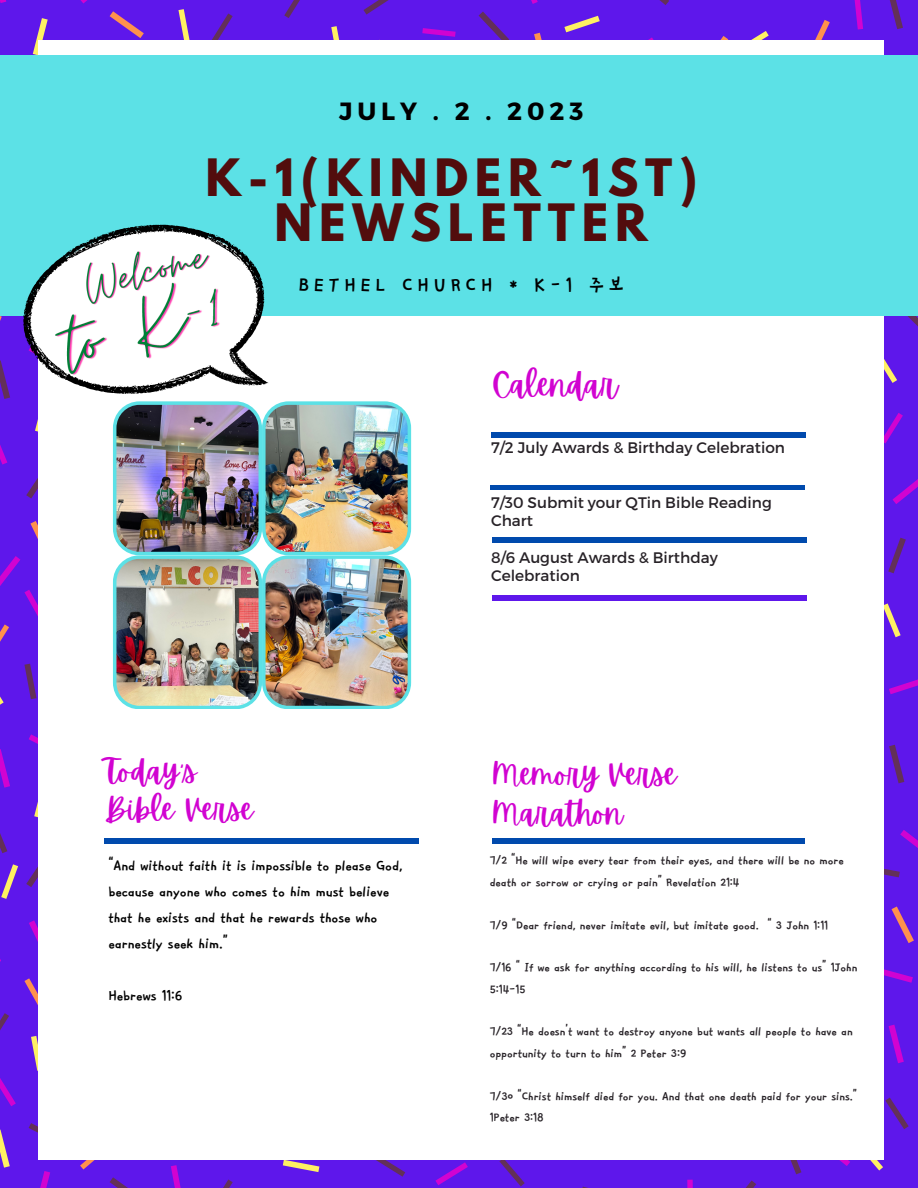
<style>
.page{position:relative;width:918px;height:1188px;background:#5e17eb}
.page>*{position:absolute;margin:0;border:0;box-sizing:border-box;transform-origin:0 0}
.t1{font:700 45.6px "League Spartan";letter-spacing:.15em;color:#520d0d}
.t2{font:32.7px "Apricots";color:#d103d1}
.t3{font:31.2px/38.2px "Apricots";color:#d103d1}
.t4{font:24.9px "TT Cheotsarang R";letter-spacing:.2em;color:#000}
.t5{font:700 24.9px "Montserrat";letter-spacing:.2em;color:#000}
.t6{font:18.6px/25.8px "TT Cheotsarang R";color:#000}
.t7{font:15.45px/21.5px "TT Cheotsarang R";color:#272227}
.t8{font:15.3px/18.3px "Montserrat";color:#272227}
</style>
<div class="page">
<svg style="left:212px;top:13px;width:21px;height:27px"></svg>
<svg style="left:0;top:360px;width:9px;height:39px"></svg>
<svg style="left:24px;top:664px;width:12px;height:35px"></svg>
<svg style="left:26px;top:464px;width:13px;height:35px"></svg>
<svg style="left:889px;top:745px;width:15px;height:38px"></svg>
<svg style="left:888px;top:538px;width:18px;height:35px"></svg>
<svg style="left:907px;top:316px;width:11px;height:11px"></svg>
<svg style="left:745px;top:1180px;width:11px;height:8px"></svg>
<svg style="left:499px;top:1160px;width:26px;height:26px"></svg>
<svg style="left:790px;top:1160px;width:11px;height:14px"></svg>
<svg style="left:0;top:1013px;width:9px;height:18px"></svg>
<svg style="left:26px;top:852px;width:13px;height:35px"></svg>
<svg style="left:0;top:833px;width:7px;height:20px"></svg>
<svg style="left:376px;top:1160px;width:29px;height:17px"></svg>
<svg style="left:885px;top:1098px;width:24px;height:31px"></svg>
<svg style="left:29px;top:1123px;width:10px;height:21px"></svg>
<svg style="left:110px;top:1177px;width:18px;height:11px"></svg>
<svg style="left:223px;top:1180px;width:10px;height:8px"></svg>
<svg style="left:363px;top:0;width:26px;height:15px"></svg>
<svg style="left:284px;top:0;width:16px;height:18px"></svg>
<svg style="left:479px;top:12px;width:30px;height:28px"></svg>
<svg style="left:889px;top:0;width:14px;height:29px"></svg>
<svg style="left:884px;top:868px;width:16px;height:9px"></svg>
<svg style="left:659px;top:0;width:10px;height:5px"></svg>
<svg style="left:33px;top:18px;width:15px;height:37px"></svg>
<svg style="left:178px;top:9px;width:12px;height:31px"></svg>
<svg style="left:35px;top:426px;width:4px;height:6px"></svg>
<svg style="left:0;top:696px;width:4px;height:9px"></svg>
<svg style="left:884px;top:603px;width:17px;height:34px"></svg>
<svg style="left:34px;top:780px;width:5px;height:38px"></svg>
<svg style="left:31px;top:1036px;width:8px;height:35px"></svg>
<svg style="left:1px;top:864px;width:17px;height:35px"></svg>
<svg style="left:283px;top:1160px;width:36px;height:12px"></svg>
<svg style="left:0;top:1130px;width:10px;height:38px"></svg>
<svg style="left:870px;top:1160px;width:13px;height:11px"></svg>
<svg style="left:751px;top:31px;width:18px;height:9px"></svg>
<svg style="left:331px;top:26px;width:9px;height:14px"></svg>
<svg style="left:564px;top:16px;width:36px;height:16px"></svg>
<svg style="left:110px;top:11px;width:34px;height:27px"></svg>
<svg style="left:24px;top:978px;width:15px;height:33px"></svg>
<svg style="left:80px;top:1160px;width:15px;height:9px"></svg>
<svg style="left:815px;top:20px;width:15px;height:20px"></svg>
<svg style="left:534px;top:33px;width:8px;height:7px"></svg>
<svg style="left:892px;top:907px;width:22px;height:36px"></svg>
<svg style="left:720px;top:36px;width:8px;height:4px"></svg>
<svg style="left:0;top:0;width:6px;height:3px"></svg>
<svg style="left:80px;top:0;width:8px;height:4px"></svg>
<svg style="left:0;top:521px;width:39px;height:134px"></svg>
<svg style="left:0;top:445px;width:7px;height:20px"></svg>
<svg style="left:884px;top:359px;width:19px;height:84px"></svg>
<svg style="left:892px;top:479px;width:26px;height:25px"></svg>
<div style="left:687px;top:1180px;width:6px;height:8px;background:#d103d1"></div>
<svg style="left:0;top:749px;width:10px;height:39px"></svg>
<svg style="left:29px;top:920px;width:10px;height:37px"></svg>
<svg style="left:0;top:1078px;width:16px;height:28px"></svg>
<svg style="left:29px;top:734px;width:10px;height:21px"></svg>
<svg style="left:40px;top:1171px;width:10px;height:17px"></svg>
<svg style="left:889px;top:1025px;width:15px;height:38px"></svg>
<svg style="left:839px;top:1160px;width:11px;height:6px"></svg>
<svg style="left:435px;top:1162px;width:33px;height:23px"></svg>
<svg style="left:171px;top:1165px;width:10px;height:23px"></svg>
<svg style="left:531px;top:0;width:7px;height:4px"></svg>
<svg style="left:422px;top:28px;width:34px;height:9px"></svg>
<svg style="left:854px;top:0;width:9px;height:30px"></svg>
<svg style="left:884px;top:969px;width:29px;height:14px"></svg>
<svg style="left:889px;top:679px;width:29px;height:15px"></svg>
<svg style="left:900px;top:830px;width:18px;height:18px"></svg>
<div style="left:39px;top:40px;width:845px;height:1120px;background:#fff"></div>
<div style="left:0;top:56px;width:918px;height:260px;background:#5ce1e6"></div>
<hr style="left:491px;top:433px;width:315px;height:4px;background:#004aad">
<div style="left:490px;top:485px;width:315px;height:5px;background:#004aad"></div>
<hr style="left:492px;top:538px;width:315px;height:4px;background:#004aad">
<hr style="left:104px;top:839px;width:315px;height:4px;background:#004aad">
<hr style="left:492px;top:839px;width:312px;height:4px;background:#004aad">
<svg style="left:9px;top:238px;width:256px;height:188px"></svg>
<hr style="left:492px;top:596px;width:315px;height:4px;background:#5e17eb">
<img style="left:71px;top:346px;width:340px;height:363px">
<img style="left:75px;top:224px;width:146px;height:24px">
<img style="left:43px;top:248px;width:200px;height:161px">
<p class="t5" style="left:339px;top:95px;width:246px">JULY . 2 . 2023</p>
<p class="t1" style="left:206px;top:155px;width:494px">K-1(KINDER˜1ST)</p>
<p class="t1" style="left:275px;top:200px;width:375px">NEWSLETTER</p>
<p class="t4" style="left:299px;top:271px;width:327px">BETHEL CHURCH * K-1 주보</p>
<p class="t3" style="left:104px;top:752px;width:94px">Today's</p>
<p class="t3" style="left:104px;top:790px;width:150px">Bible Verse</p>
<p class="t6" style="left:108px;top:852px;width:296px">“And without faith it is impossible to please God, because anyone who comes to him must believe that he exists and that he rewards those who earnestly seek him.”</p>
<p class="t6" style="left:108px;top:981px;width:76px">Hebrews 11:6</p>
<p class="t2" style="left:492px;top:366px;width:127px">Calendar</p>
<p class="t8" style="left:491px;top:438px;width:295px">7/2 July Awards &amp; Birthday Celebration</p>
<p class="t8" style="left:491px;top:492px;width:282px">7/30 Submit your QTin Bible Reading<br>Chart</p>
<p class="t8" style="left:491px;top:547px;width:228px">8/6 August Awards &amp; Birthday<br>Celebration</p>
<p class="t3" style="left:492px;top:756px;width:187px">Memory Verse<br>Marathon</p>
<p class="t7" style="left:490px;top:849px;width:356px">7/2 “He will wipe every tear from their eyes, and there will be no more death or sorrow or crying or pain” Revelation 21:4</p>
<p class="t7" style="left:490px;top:913px;width:340px">7/9 “Dear friend, never imitate evil, but imitate good. “ 3 John 1:11</p>
<p class="t7" style="left:490px;top:956px;width:369px">7/16 “ If we ask for anything according to his will, he listens to us” 1John<br>5:14-15</p>
<p class="t7" style="left:490px;top:1020px;width:364px">7/23 “He doesn’t want to destroy anyone but wants all people to have an opportunity to turn to him” 2 Peter 3:9</p>
<p class="t7" style="left:490px;top:1084px;width:369px">7/30 “Christ himself died for you. And that one death paid for your sins.”<br>1Peter 3:18</p>
</div>
